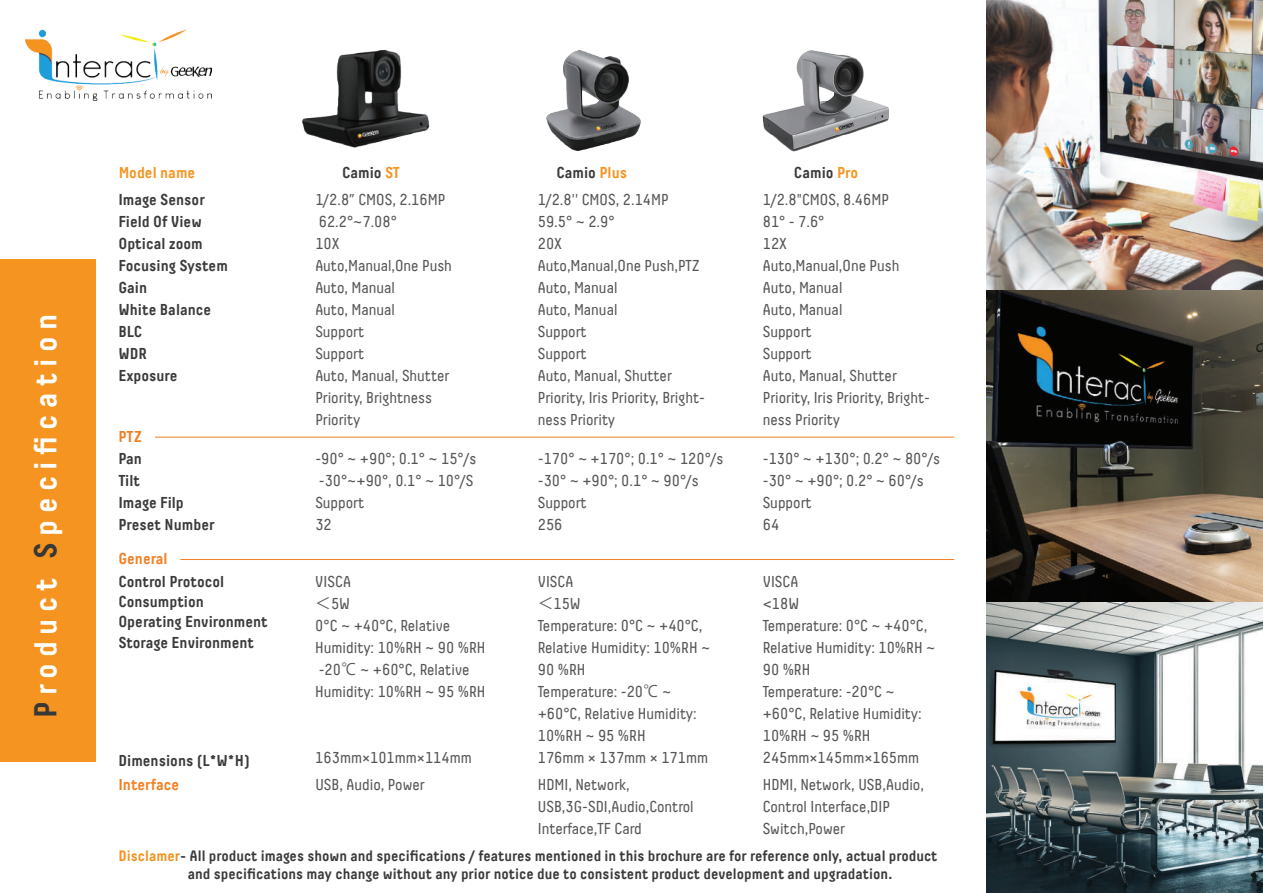
<style>
.page{position:relative;width:1263px;height:893px;background:#fff}
.page>*{position:absolute;margin:0;border:0;box-sizing:border-box;transform-origin:0 0}
.t1{font:700 31.5px "Decima Pro";letter-spacing:.2em;color:#fff}
.t2{font:15.75px/22px "Decima Pro";color:#565656}
.t3{font:700 15.75px/22px "Decima Pro";color:#393a39}
.t4{font:700 15.75px "Decima Pro";color:#f27e22}
.t5{font:700 15.75px "Decima Pro";color:#f59420}
.t6{font:700 15px/18px "Decima Pro";color:#393a39}
.s1{color:#373837}
.s2{color:#f59420}
.s3{font-family:"Koz Go Pr 6 N"}
.s4{color:#f3921e}
</style>
<div class="page">
<hr style="left:155px;top:437px;width:799px;height:1px;background:#f27e22">
<hr style="left:180px;top:559px;width:774px;height:1px;background:#f27e22">
<img style="left:547px;top:50px;width:94px;height:100px">
<img style="left:763px;top:51px;width:125px;height:101px">
<img style="left:302px;top:51px;width:128px;height:96px">
<img style="left:986px;top:0;width:277px;height:893px">
<img style="left:26px;top:30px;width:186px;height:70px">
<div style="left:0;top:259px;width:95px;height:502px;background:#f59420"></div>
<h1 class="t1" style="left:27px;top:718px;width:405px;rotate:-90deg"><span class="s1">P</span>roduct <span class="s1">S</span>pecification</h1>
<p class="t5" style="left:119px;top:163px;width:78px">Model name</p>
<p class="t3" style="left:342px;top:161px;width:60px">Camio <span class="s2">ST</span></p>
<p class="t3" style="left:556px;top:161px;width:72px">Camio <span class="s2">Plus</span></p>
<p class="t3" style="left:794px;top:161px;width:66px">Camio <span class="s2">Pro</span></p>
<p class="t2" style="left:538px;top:188px;width:169px">1/2.8'' CMOS, 2.14MP<br>59.5° ~ 2.9°<br>20X<br>Auto,Manual,One Push,PTZ<br>Auto, Manual<br>Auto, Manual<br>Support<br>Support<br>Auto, Manual, Shutter<br>Priority, Iris Priority, Bright&shy;ness Priority</p>
<p class="t2" style="left:763px;top:188px;width:169px">1/2.8"CMOS, 8.46MP<br>81° - 7.6°<br>12X<br>Auto,Manual,One Push<br>Auto, Manual<br>Auto, Manual<br>Support<br>Support<br>Auto, Manual, Shutter<br>Priority, Iris Priority, Bright&shy;ness Priority</p>
<p class="t2" style="left:315px;top:188px;width:138px">1/2.8” CMOS, 2.16MP<br>62.2°~7.08°<br>10X<br>Auto,Manual,One Push<br>Auto, Manual<br>Auto, Manual<br>Support<br>Support<br>Auto, Manual, Shutter<br>Priority, Brightness<br>Priority</p>
<p class="t3" style="left:118px;top:188px;width:111px">Image Sensor<br>Field Of View<br>Optical zoom<br>Focusing System<br>Gain<br>White Balance<br>BLC<br>WDR<br>Exposure</p>
<p class="t4" style="left:118px;top:427px;width:25px">PTZ</p>
<p class="t3" style="left:118px;top:447px;width:98px">Pan<br>Tilt<br>Image Filp<br>Preset Number</p>
<p class="t2" style="left:538px;top:448px;width:187px">-170° ~ +170°; 0.1° ~ 120°/s -30° ~ +90°; 0.1° ~ 90°/s<br>Support<br>256</p>
<p class="t2" style="left:763px;top:448px;width:179px">-130° ~ +130°; 0.2° ~ 80°/s -30° ~ +90°; 0.2° ~ 60°/s<br>Support<br>64</p>
<p class="t2" style="left:315px;top:448px;width:162px">-90° ~ +90°; 0.1° ~ 15°/s -30°~+90°, 0.1° ~ 10°/S<br>Support<br>32</p>
<p class="t4" style="left:118px;top:549px;width:51px">General</p>
<p class="t3" style="left:118px;top:571px;width:151px;line-height:20.4px">Control Protocol<br>Consumption<br>Operating Environment<br>Storage Environment</p>
<p class="t3" style="left:118px;top:749px;width:133px">Dimensions (L*W*H)</p>
<p class="t2" style="left:315px;top:570px;width:172px">VISCA<br><span class="s3">＜</span>5W<br>0°C ~ +40°C, Relative<br>Humidity: 10%RH ~ 90 %RH -20<span class="s3">℃</span> ~ +60°C, Relative<br>Humidity: 10%RH ~ 95 %RH</p>
<p class="t2" style="left:315px;top:746px;width:158px">163mm×101mm×114mm</p>
<p class="t4" style="left:118px;top:775px;width:62px">Interface</p>
<p class="t2" style="left:315px;top:773px;width:111px">USB, Audio, Power</p>
<p class="t2" style="left:538px;top:570px;width:174px">VISCA<br><span class="s3">＜</span>15W<br>Temperature: 0°C ~ +40°C,<br>Relative Humidity: 10%RH ~<br>90 %RH<br>Temperature: -20<span class="s3">℃</span> ~ +60°C, Relative Humidity:<br>10%RH ~ 95 %RH<br>176mm × 137mm × 171mm</p>
<p class="t2" style="left:763px;top:570px;width:174px">VISCA<br>&lt;18W<br>Temperature: 0°C ~ +40°C,<br>Relative Humidity: 10%RH ~<br>90 %RH<br>Temperature: -20°C ~ +60°C, Relative Humidity:<br>10%RH ~ 95 %RH<br>245mm×145mm×165mm</p>
<p class="t2" style="left:538px;top:773px;width:157px">HDMI, Network,<br>USB,3G-SDI,Audio,Control<br>Interface,TF Card</p>
<p class="t2" style="left:763px;top:773px;width:163px">HDMI, Network, USB,Audio,<br>Control Interface,DIP<br>Switch,Power</p>
<p class="t6" style="left:188px;top:847px;width:751px;text-indent:-69px"><span class="s4">Disclamer</span>- All product images shown and specifications / features mentioned in this brochure are for reference only, actual product and specifications may change without any prior notice due to consistent product development and upgradation.</p>
</div>
